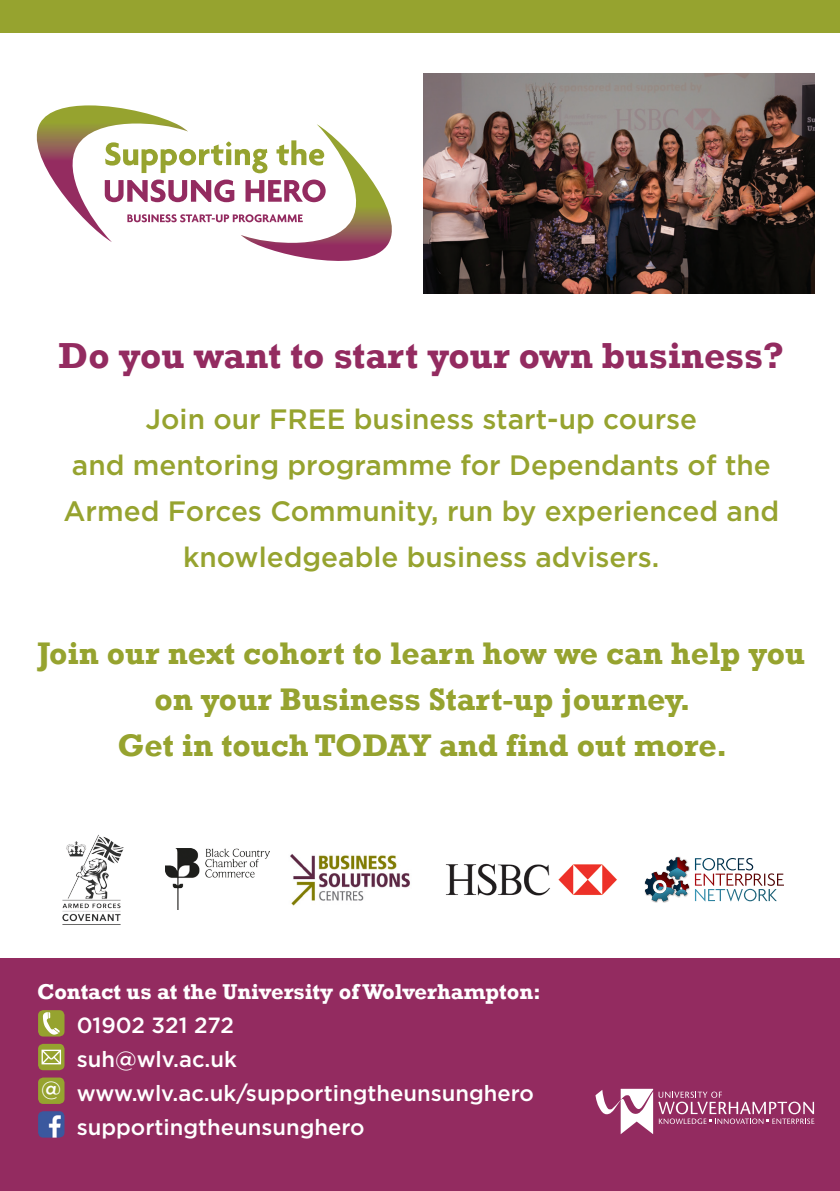
<style>
.page{position:relative;width:840px;height:1191px;background:#fff}
.page>*{position:absolute;margin:0;border:0;box-sizing:border-box;transform-origin:0 0}
.t1{font:700 37px "Rockwell";color:#932b60}
.t2{font:700 32px/46px "Rockwell";color:#96a32f;text-align:center}
.t3{font:500 28px/46px "Gotham";color:#96a32f;text-align:center}
.t4{font:500 22px/34px "Gotham";color:#fff}
.t5{font:700 22px/34px "Rockwell";color:#fff}
.t6{font:500 20.6px "Gotham";color:#fff}
.s1{font-family:"Gotham";font-weight:500}
</style>
<div class="page">
<svg style="left:36px;top:105px;width:356px;height:156px"></svg>
<div style="left:0;top:0;width:839px;height:32px;background:#96a32f"></div>
<div style="left:0;top:958px;width:839px;height:233px;background:#932b60"></div>
<svg style="left:595px;top:1088px;width:57px;height:46px"></svg>
<svg style="left:658px;top:1091px;width:156px;height:33px"></svg>
<img style="left:38px;top:1111px;width:26px;height:26px">
<img style="left:423px;top:73px;width:391px;height:220px">
<div style="left:38px;top:1077px;width:26px;height:27px;background:#96a32f;border-radius:5px"></div>
<div style="left:38px;top:1043px;width:26px;height:27px;background:linear-gradient(to right,#96a32f,#96a32f);border-radius:5px"></div>
<svg style="left:42px;top:1049px;width:19px;height:15px"></svg>
<div style="left:38px;top:1010px;width:26px;height:26px;background:#96a32f;border-radius:5px"></div>
<svg style="left:43px;top:1012px;width:17px;height:22px"></svg>
<img style="left:445px;top:863px;width:172px;height:32px">
<img style="left:62px;top:834px;width:62px;height:91px">
<img style="left:165px;top:849px;width:105px;height:61px">
<img style="left:290px;top:854px;width:120px;height:52px">
<svg style="left:694px;top:858px;width:89px;height:43px"></svg>
<div style="left:644px;top:871px;width:31px;height:32px;background:#231f20;opacity:.4"></div>
<div style="left:665px;top:856px;width:25px;height:25px;background:#231f20;opacity:.4"></div>
<div style="left:672px;top:880px;width:18px;height:17px;background:#231f20;opacity:.4"></div>
<svg style="left:644px;top:857px;width:44px;height:44px"></svg>
<p class="t1" style="left:59px;top:333px;width:726px">Do you want to start your own business?</p>
<p class="t3" style="left:63px;top:395px;width:716px">Join our FREE business start-up course<br>and mentoring programme for Dependants of the Armed Forces Community, run by experienced and knowledgeable business advisers.</p>
<p class="t2" style="left:37px;top:630px;width:768px">Join our next cohort to learn how we can help you on your Business Start-up journey.</p>
<p class="t2" style="left:117px;top:722px;width:611px">Get in touch TODAY and find out more.</p>
<p class="t5" style="left:77px;top:974px;width:465px;text-indent:-40px">Contact us at the University of Wolverhampton:<br><span class="s1">01902 321 272</span></p>
<p class="t4" style="left:77px;top:1041px;width:458px">suh@wlv.ac.uk www.wlv.ac.uk/supportingtheunsunghero</p>
<p class="t4" style="left:77px;top:1109px;width:289px">supportingtheunsunghero</p>
<p class="t6" style="left:41px;top:1077px;width:22px">@</p>
</div>
